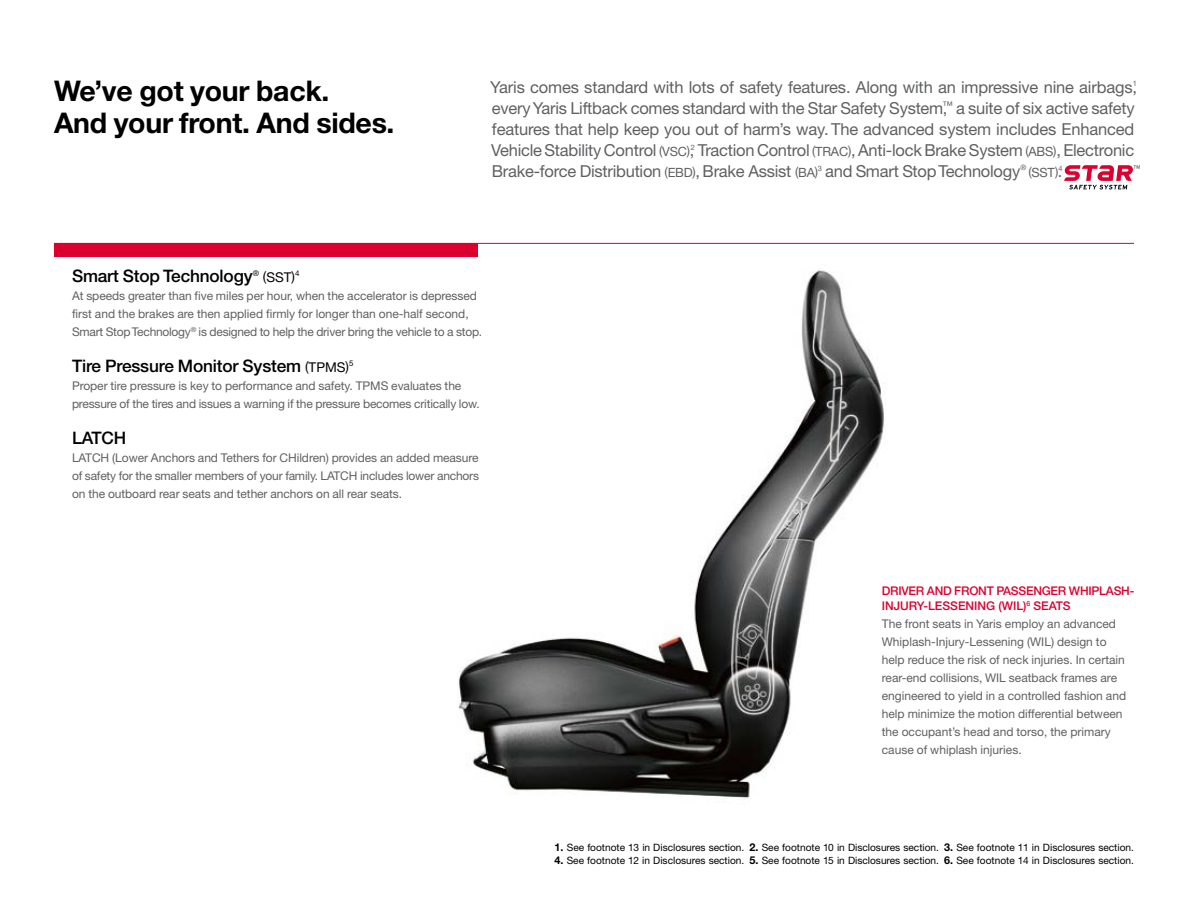
<style>
.page{position:relative;width:1188px;height:918px;background:#fff}
.page>*{position:absolute;margin:0;border:0;box-sizing:border-box;transform-origin:0 0}
.t1{font:700 28.5px/31.5px "Helvetica Neue LT Std";letter-spacing:-.01em;color:#000}
.t2{font:500 17.25px "Helvetica Neue LT Std";letter-spacing:-.01em;color:#000}
.t3{font:16.5px/21px "Helvetica Neue LT Std";letter-spacing:-.015em;color:#5f6062}
.t4{font:12.75px "Helvetica Neue LT Std";color:#5f6062}
.t5{font:12px/18px "Helvetica Neue LT Std";color:#5f6062}
.t6{font:500 12px "Helvetica Neue LT Std";letter-spacing:-.02em;color:#dc002e}
.t7{font:10.2px "Helvetica Neue LT Std";color:#000}
.s1{font-size:12.75px}
.s2{font-size:16.5px}
.s3{font-weight:400;font-size:13.5px}
.s4{font-weight:500;color:#dc002e}
.s5{font-weight:700;font-size:10.8px}
</style>
<div class="page">
<img style="left:391px;top:256px;width:493px;height:542px">
<div style="left:54px;top:243px;width:424px;height:13px;background:#dc002e"></div>
<hr style="left:54px;top:243px;width:1080px;height:1px;background:#dc002e">
<svg style="left:1064px;top:165px;width:76px;height:24px"></svg>
<h1 class="t1" style="left:54px;top:75px;width:342px">We’ve got your back.<br>And your front. And sides.</h1>
<p class="t3" style="left:490px;top:76px;width:648px">Yaris comes standard with lots of safety features. Along with an impressive nine airbags,<sup>1 </sup>every Yaris Liftback comes standard with the Star Safety System,<sup>™</sup> a suite of six active safety features that help keep you out of harm’s way. The advanced system includes Enhanced Vehicle Stability Control <span class="s1">(VSC)</span>,<sup>2</sup> Traction Control <span class="s1">(TRAC)</span>, Anti-lock Brake System <span class="s1">(ABS)</span>, Electronic Brake-force Distribution <span class="s1">(EBD)</span>, Brake Assist <span class="s1">(BA)</span><sup>3</sup> and Smart Stop Technology<sup>®</sup></p>
<p class="t4" style="left:1028px;top:165px;width:36px">(SST)<span class="s2">.</span><sup>4</sup></p>
<h2 class="t2" style="left:72px;top:266px;width:229px">SMART STOP TECHNOLOGY<sup>®</sup> <span class="s3">(SST)</span><sup>4</sup></h2>
<p class="t5" style="left:72px;top:287px;width:412px">At speeds greater than five miles per hour, when the accelerator is depressed first and the brakes are then applied firmly for longer than one-half second,<br>Smart Stop Technology<sup>®</sup> is designed to help the driver bring the vehicle to a stop.</p>
<h2 class="t2" style="left:72px;top:356px;width:283px">TIRE PRESSURE MONITOR SYSTEM <span class="s3">(TPMS)</span><sup>5</sup></h2>
<p class="t5" style="left:72px;top:377px;width:409px">Proper tire pressure is key to performance and safety. TPMS evaluates the pressure of the tires and issues a warning if the pressure becomes critically low.</p>
<h2 class="t2" style="left:72px;top:428px;width:53px">LATCH</h2>
<p class="t5" style="left:72px;top:449px;width:409px;text-align:justify">LATCH (Lower Anchors and Tethers for CHildren) provides an added measure of safety for the smaller members of your family. LATCH includes lower anchors on the outboard rear seats and tether anchors on all rear seats.</p>
<p class="t6" style="left:882px;top:584px;width:55px">DRIVER AND</p>
<p class="t6" style="left:954px;top:584px;width:58px">FRONT PASSENGER</p>
<p class="t6" style="left:1069px;top:584px;width:67px">WHIPLASH-</p>
<p class="t6" style="left:882px;top:599px;width:55px">INJURY-LESSEN</p>
<p class="t5" style="left:882px;top:597px;width:246px;text-indent:92px"><span class="s4">ING (WIL)</span><sup>6</sup> <span class="s4">SEATS<br></span>The front seats in Yaris employ an advanced Whiplash-Injury-Lessening (WIL) design to help reduce the risk of neck injuries. In certain rear-end collisions, WIL seatback frames are engineered to yield in a controlled fashion and help minimize the motion differential between the occupant’s head and torso, the primary cause of whiplash injuries.</p>
<p class="t7" style="left:554px;top:842px;width:581px"><span class="s5">1.</span> See footnote 13 in Disclosures section. <span class="s5">2.</span> See footnote 10 in Disclosures section. <span class="s5">3.</span> See footnote 11 in Disclosures section.</p>
<p class="t7" style="left:554px;top:854px;width:581px"><span class="s5">4.</span> See footnote 12 in Disclosures section. <span class="s5">5.</span> See footnote 15 in Disclosures section. <span class="s5">6.</span> See footnote 14 in Disclosures section.</p>
</div>
